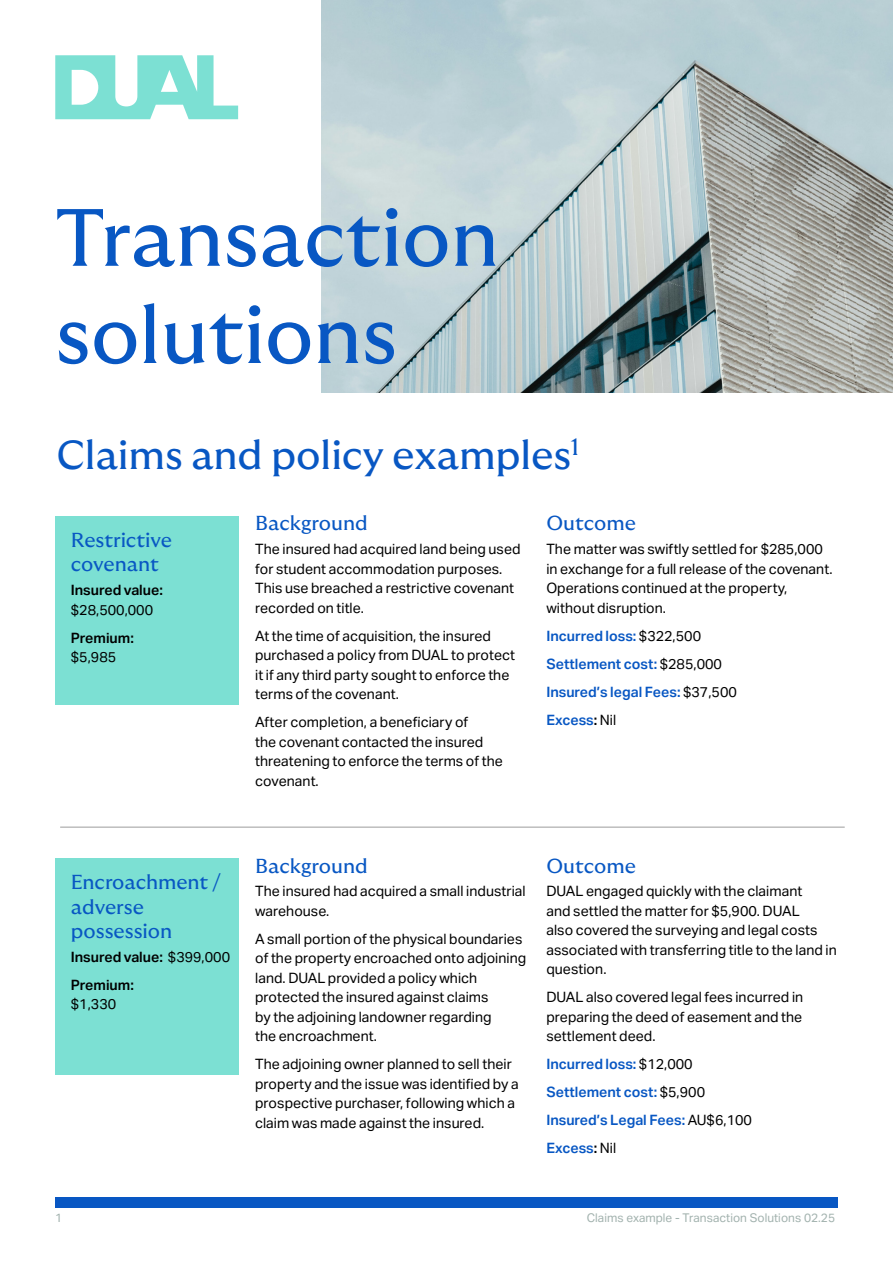
<style>
.page{position:relative;width:893px;height:1263px;background:#fff}
.page>*{position:absolute;margin:0;border:0;box-sizing:border-box;transform-origin:0 0}
.GT_Ultra_54pt{font:81px/97.2px "GT Ultra Median";color:#0857c3}
.GT_Ultra_27pt{font:40.5px "GT Ultra Median";color:#0857c3}
.GT_Ultra_13_5pt{font:20.25px/24.3px "GT Ultra Median";letter-spacing:-.005em;color:#0857c3}
.Body_Regular_9_5pt{font:14.25px/19.5px "Aktiv Grotesk";color:#000}
.Body_Regular_9_5pt-2{font:600 14.25px "Aktiv Grotesk";color:#0857c3}
.Body_Regular_9_5pt-3{font:600 14.25px/19.5px "Aktiv Grotesk";color:#000}
.t1{font:12px "Aktiv Grotesk";color:#a2b2ae}
.s1{font-weight:400}
.s2{font-weight:400;color:#000}
.s3{color:#000}
</style>
<div class="page">
<div style="left:55px;top:1197px;width:783px;height:11px;background:#0857c3"></div>
<img style="left:322px;top:0;width:571px;height:392px">
<div style="left:55px;top:516px;width:183px;height:189px;background:#7ce0d3"></div>
<div style="left:55px;top:858px;width:183px;height:217px;background:#7ce0d3"></div>
<hr style="left:60px;top:827px;width:785px;height:1px;background:#9d9d9d">
<svg style="left:55px;top:55px;width:183px;height:64px"></svg>
<p class="GT_Ultra_54pt" style="left:55px;top:190px;width:445px">Transaction solutions</p>
<p class="GT_Ultra_27pt" style="left:56px;top:432px;width:524px">Claims and policy examples<sup>1</sup></p>
<p class="GT_Ultra_13_5pt" style="left:71px;top:528px;width:103px">Restrictive covenant</p>
<p class="Body_Regular_9_5pt-3" style="left:71px;top:580px;width:94px">Insured value: <span class="s1">$28,500,000</span></p>
<p class="Body_Regular_9_5pt-3" style="left:71px;top:628px;width:64px">Premium: <span class="s1">$5,985</span></p>
<p class="GT_Ultra_13_5pt" style="left:255px;top:511px;width:114px">Background</p>
<p class="Body_Regular_9_5pt" style="left:255px;top:539px;width:267px">The insured had acquired land being used for student accommodation purposes.<br>This use breached a restrictive covenant recorded on title.</p>
<p class="Body_Regular_9_5pt" style="left:255px;top:626px;width:261px">At the time of acquisition, the insured purchased a policy from DUAL to protect it if any third party sought to enforce the terms of the covenant.</p>
<p class="Body_Regular_9_5pt" style="left:255px;top:712px;width:249px">After completion, a beneficiary of<br>the covenant contacted the insured threatening to enforce the terms of the covenant.</p>
<p class="GT_Ultra_13_5pt" style="left:546px;top:511px;width:91px">Outcome</p>
<p class="Body_Regular_9_5pt" style="left:546px;top:539px;width:288px">The matter was swiftly settled for $285,000 in exchange for a full release of the covenant.<br>Operations continued at the property, without disruption.</p>
<p class="Body_Regular_9_5pt-2" style="left:546px;top:627px;width:156px">Incurred loss: <span class="s2">$322,500</span></p>
<p class="Body_Regular_9_5pt-2" style="left:546px;top:655px;width:177px">Settlement cost: <span class="s2">$285,000</span></p>
<p class="Body_Regular_9_5pt-2" style="left:546px;top:683px;width:192px">Insured’s legal Fees: <span class="s2">$37,500</span></p>
<p class="Body_Regular_9_5pt-2" style="left:546px;top:711px;width:71px">Excess<span class="s3">:</span> <span class="s2">Nil</span></p>
<p class="GT_Ultra_13_5pt" style="left:71px;top:870px;width:151px">Encroachment / adverse possession</p>
<p class="Body_Regular_9_5pt-3" style="left:71px;top:947px;width:161px">Insured value: <span class="s1">$399,000</span></p>
<p class="Body_Regular_9_5pt-3" style="left:71px;top:975px;width:64px">Premium: <span class="s1">$1,330</span></p>
<p class="GT_Ultra_13_5pt" style="left:255px;top:854px;width:114px">Background</p>
<p class="Body_Regular_9_5pt" style="left:255px;top:882px;width:272px">The insured had acquired a small industrial warehouse.</p>
<p class="Body_Regular_9_5pt" style="left:255px;top:929px;width:273px">A small portion of the physical boundaries of the property encroached onto adjoining land. DUAL provided a policy which protected the insured against claims<br>by the adjoining landowner regarding<br>the encroachment.</p>
<p class="Body_Regular_9_5pt" style="left:255px;top:1055px;width:265px">The adjoining owner planned to sell their property and the issue was identified by a prospective purchaser, following which a claim was made against the insured.</p>
<p class="GT_Ultra_13_5pt" style="left:546px;top:854px;width:91px">Outcome</p>
<p class="Body_Regular_9_5pt" style="left:546px;top:882px;width:292px">DUAL engaged quickly with the claimant<br>and settled the matter for $5,900. DUAL<br>also covered the surveying and legal costs associated with transferring title to the land in question.</p>
<p class="Body_Regular_9_5pt" style="left:546px;top:988px;width:258px;text-align:justify">DUAL also covered legal fees incurred in preparing the deed of easement and the settlement deed.</p>
<p class="Body_Regular_9_5pt-2" style="left:546px;top:1056px;width:148px">Incurred loss: <span class="s2">$12,000</span></p>
<p class="Body_Regular_9_5pt-2" style="left:546px;top:1084px;width:160px">Settlement cost: <span class="s2">$5,900</span></p>
<p class="Body_Regular_9_5pt-2" style="left:546px;top:1112px;width:207px">Insured’s Legal Fees: <span class="s2">AU$6,100</span></p>
<p class="Body_Regular_9_5pt-2" style="left:546px;top:1140px;width:71px">Excess<span class="s3">:</span> <span class="s2">Nil</span></p>
<p class="t1" style="left:55px;top:1210px;width:9px">1</p>
<p class="t1" style="left:587px;top:1210px;width:250px">Claims example - Transaction Solutions 02.25</p>
</div>
